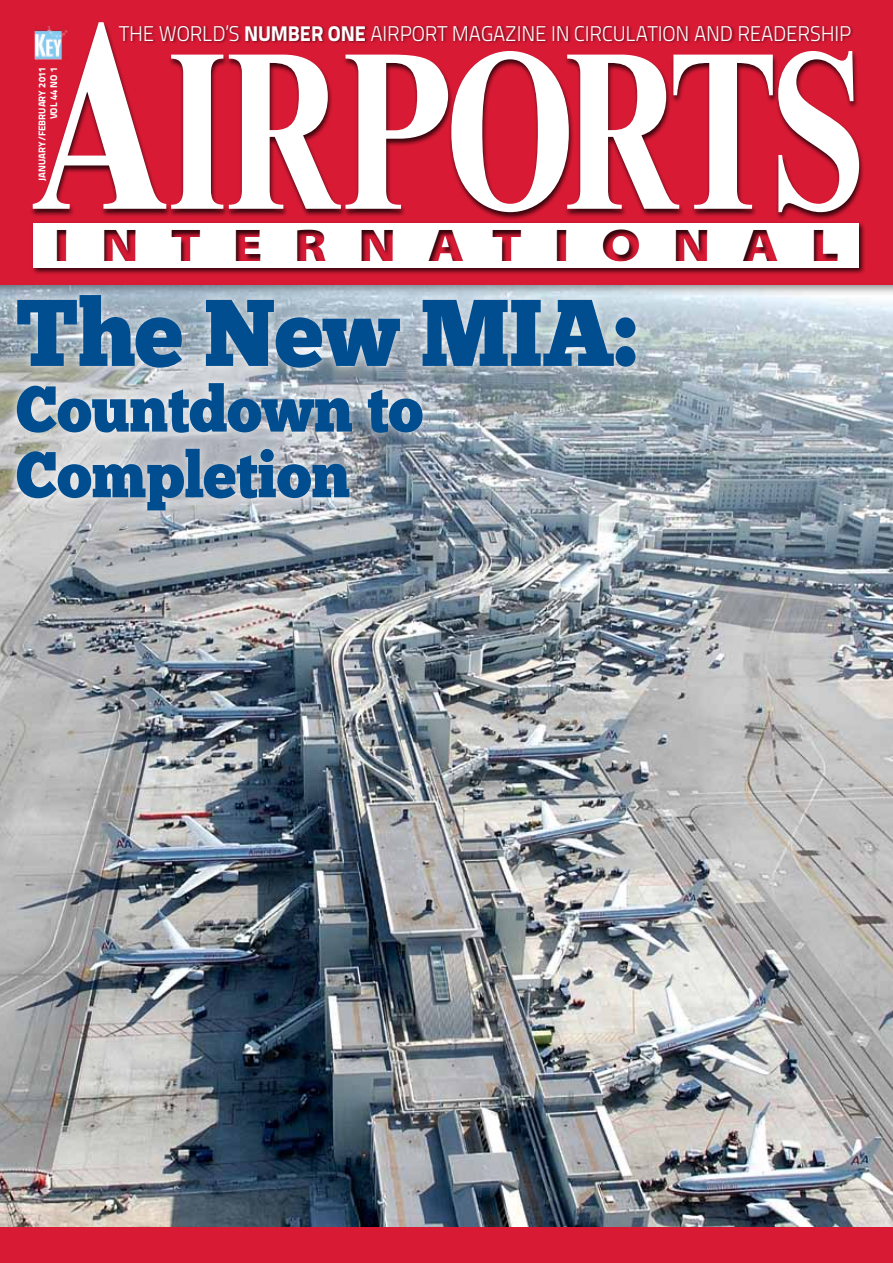
<style>
.page{position:relative;width:893px;height:1263px;background:#fff}
.page>*{position:absolute;margin:0;border:0;box-sizing:border-box;transform-origin:0 0}
.t1{font:94.5px "Chunk Five";letter-spacing:-.01em;color:#004d90;scale:.94 1}
.t2{font:64.65px/65.7px "Chunk Five";letter-spacing:-.01em;color:#004d90;scale:.94 1}
.t3{font:900 semi-expanded 46.05px "Myriad Pro";letter-spacing:.64em;color:#d91a35;scale:1.08 1}
.t4{font:21.3px "Titillium Text 14 L 250 wt";letter-spacing:-.01em;color:#fff;scale:.95 1}
.t5{font:9.75px/11.7px "Titillium Text 14 L 999 wt";color:#fff;text-align:right}
.s1{font-style:inherit}
.s2{font-family:"Titillium Text 14 L 999 wt"}
</style>
<div class="page">
<img style="left:0;top:297px;width:893px;height:931px">
<div style="left:0;top:1228px;width:893px;height:35px;background:#d91a35"></div>
<div style="left:0;top:0;width:893px;height:285px;background:#d91a35"></div>
<div style="left:29px;top:219px;width:864px;height:103px;background:#000;opacity:.75"></div>
<div style="left:7px;top:285px;width:637px;height:235px;background:#fff;opacity:.75"></div>
<div style="left:29px;top:21px;width:836px;height:200px;background:#000;opacity:.75"></div>
<svg style="left:33px;top:22px;width:826px;height:190px"></svg>
<p class="t5" style="left:36px;top:181px;width:115px;rotate:-90deg">January/February 2011<br>VOL 44 N<span class="s1">O</span> 1</p>
<p class="t4" style="left:119px;top:21px;width:772px">THE WORLD’S <span class="s2">NUMBER ONE</span> AIRPORT MAGAZINE IN CIRCULATION AND READERSHIP</p>
<h3 class="t3" style="left:54px;top:219px;width:729px">INTERNATIONAL</h3>
<h1 class="t1" style="left:16px;top:277px;width:662px">The New MIA:</h1>
<h2 class="t2" style="left:16px;top:376px;width:435px">Countdown to<br>Completion</h2>
</div>
